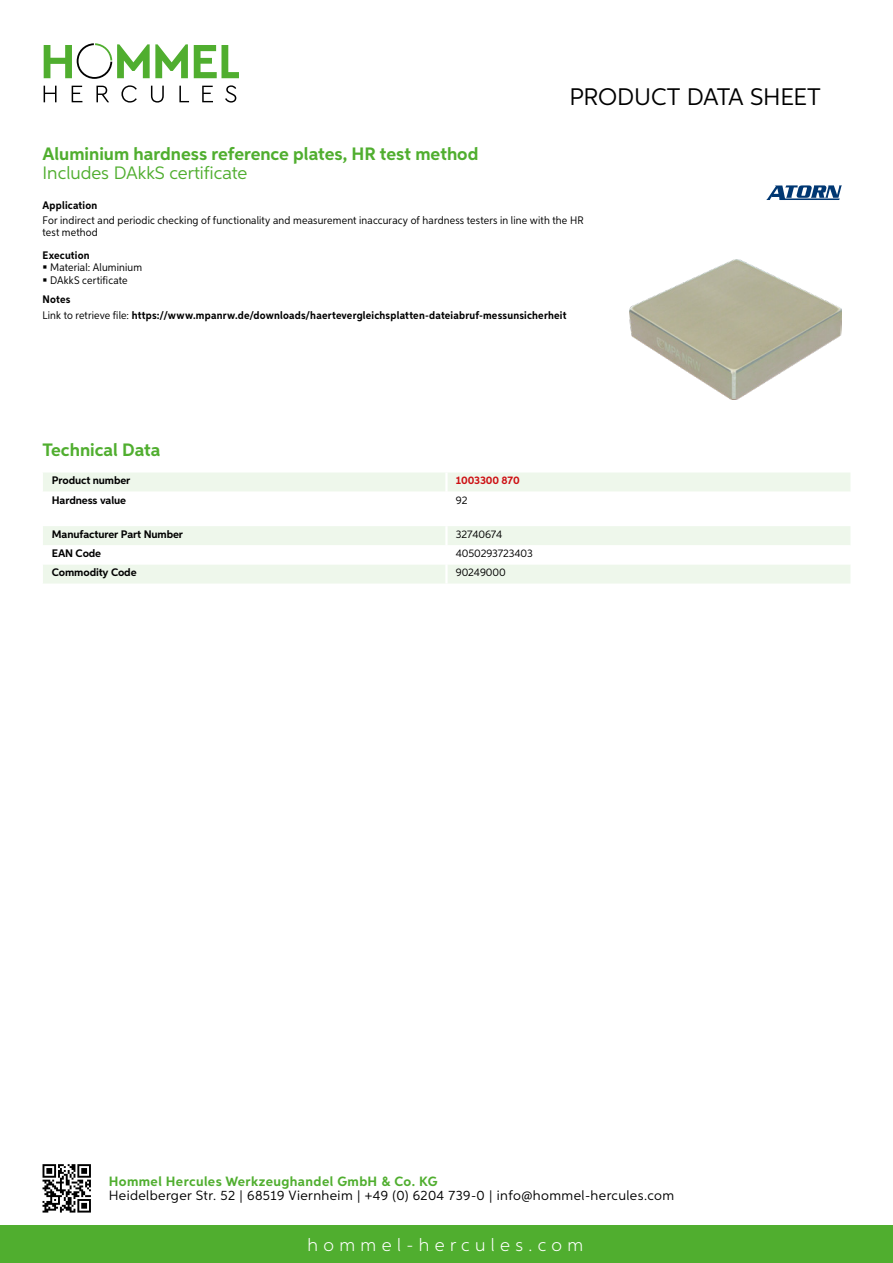
<style>
.page{position:relative;width:893px;height:1263px;background:#fff}
.page>*{position:absolute;margin:0;border:0;box-sizing:border-box;transform-origin:0 0}
.t1{font:24px "Aspira";letter-spacing:-.01em;color:#000}
.t2{font:700 18px "Aspira";color:#50ae2f}
.t3{font:18px "Aspira";color:#50ae2f}
.t4{font:300 18px "Aspira";letter-spacing:.3em;color:#fff}
.t5{font:13.5px "Aspira";letter-spacing:.03em;color:#000}
.t6{font:700 13.5px "Aspira";letter-spacing:.03em;color:#50ae2f}
.t7{font:10.95px/12px "Aspira Nar";letter-spacing:.015em;color:#000}
.t8{font:700 10.95px/15.1px "Aspira Nar";letter-spacing:.015em;color:#000}
.t9{font:700 10.95px "Aspira";letter-spacing:-.01em;color:#000}
.t10{font:10.95px "Aspira";letter-spacing:-.01em;color:#000}
.t11{font:700 10.95px "Aspira";letter-spacing:-.01em;color:#cd1013}
.s1{font-weight:400}
</style>
<div class="page">
<div style="left:0;top:1226px;width:893px;height:37px;background:#50ae2f"></div>
<svg style="left:43px;top:1164px;width:48px;height:48px"></svg>
<svg style="left:194px;top:45px;width:45px;height:33px"></svg>
<svg style="left:44px;top:43px;width:144px;height:36px"></svg>
<svg style="left:44px;top:86px;width:13px;height:16px"></svg>
<svg style="left:72px;top:86px;width:10px;height:16px"></svg>
<svg style="left:96px;top:86px;width:13px;height:16px"></svg>
<svg style="left:121px;top:85px;width:16px;height:18px"></svg>
<svg style="left:151px;top:86px;width:13px;height:17px"></svg>
<svg style="left:179px;top:86px;width:10px;height:16px"></svg>
<svg style="left:202px;top:86px;width:11px;height:16px"></svg>
<svg style="left:225px;top:85px;width:11px;height:18px"></svg>
<div style="left:43px;top:473px;width:807px;height:18px;background:#eef7eb"></div>
<svg style="left:43px;top:526px;width:807px;height:58px"></svg>
<hr style="left:445px;top:564px;width:3px;height:20px;background:#fff">
<img style="left:629px;top:259px;width:213px;height:141px">
<svg style="left:766px;top:185px;width:76px;height:15px"></svg>
<h1 class="t1" style="left:569px;top:82px;width:253px">Product data sh eet</h1>
<h2 class="t2" style="left:43px;top:142px;width:437px">Aluminium hardness reference plates, HR test method</h2>
<h2 class="t3" style="left:43px;top:162px;width:206px">Includes DAkkS certificate</h2>
<p class="t8" style="left:43px;top:198px;width:56px">Application</p>
<p class="t7" style="left:43px;top:214px;width:543px">For indirect and periodic checking of functionality and measurement inaccuracy of hardness testers in line with the HR test method</p>
<p class="t8" style="left:43px;top:247px;width:49px">Execution</p>
<p class="t7" style="left:50px;top:261px;width:93px;line-height:12.8px">Material: Aluminium<br>DAkkS certificate</p>
<p class="t8" style="left:43px;top:292px;width:525px">Notes<br><span class="s1">Link to retrieve file:</span> https://www.mpanrw.de/downloads/haertevergleichsplatten-dateiabruf-messunsicherheit</p>
<h2 class="t2" style="left:43px;top:438px;width:120px">Technical Data</h2>
<p class="t9" style="left:52px;top:474px;width:80px">Product number</p>
<p class="t11" style="left:456px;top:474px;width:65px">1003300 870</p>
<p class="t9" style="left:52px;top:493px;width:76px">Hardness value</p>
<p class="t10" style="left:456px;top:493px;width:13px">92</p>
<p class="t9" style="left:52px;top:528px;width:133px">Manufacturer Part Number</p>
<p class="t10" style="left:456px;top:528px;width:48px">32740674</p>
<p class="t9" style="left:52px;top:547px;width:51px">EAN Code</p>
<p class="t10" style="left:456px;top:547px;width:79px">4050293723403</p>
<p class="t9" style="left:52px;top:566px;width:86px">Commodity Code</p>
<p class="t10" style="left:456px;top:566px;width:51px">90249000</p>
<p class="t6" style="left:109px;top:1172px;width:330px">Hommel Hercules Werkzeughandel GmbH &amp; Co. KG</p>
<p class="t5" style="left:109px;top:1187px;width:567px">Heidelberger Str. 52 | 68519 Viernheim | +49 (0) 6204 739-0 | info@hommel-hercules.com</p>
<h2 class="t4" style="left:307px;top:1234px;width:277px">hommel-hercules.com</h2>
</div>
